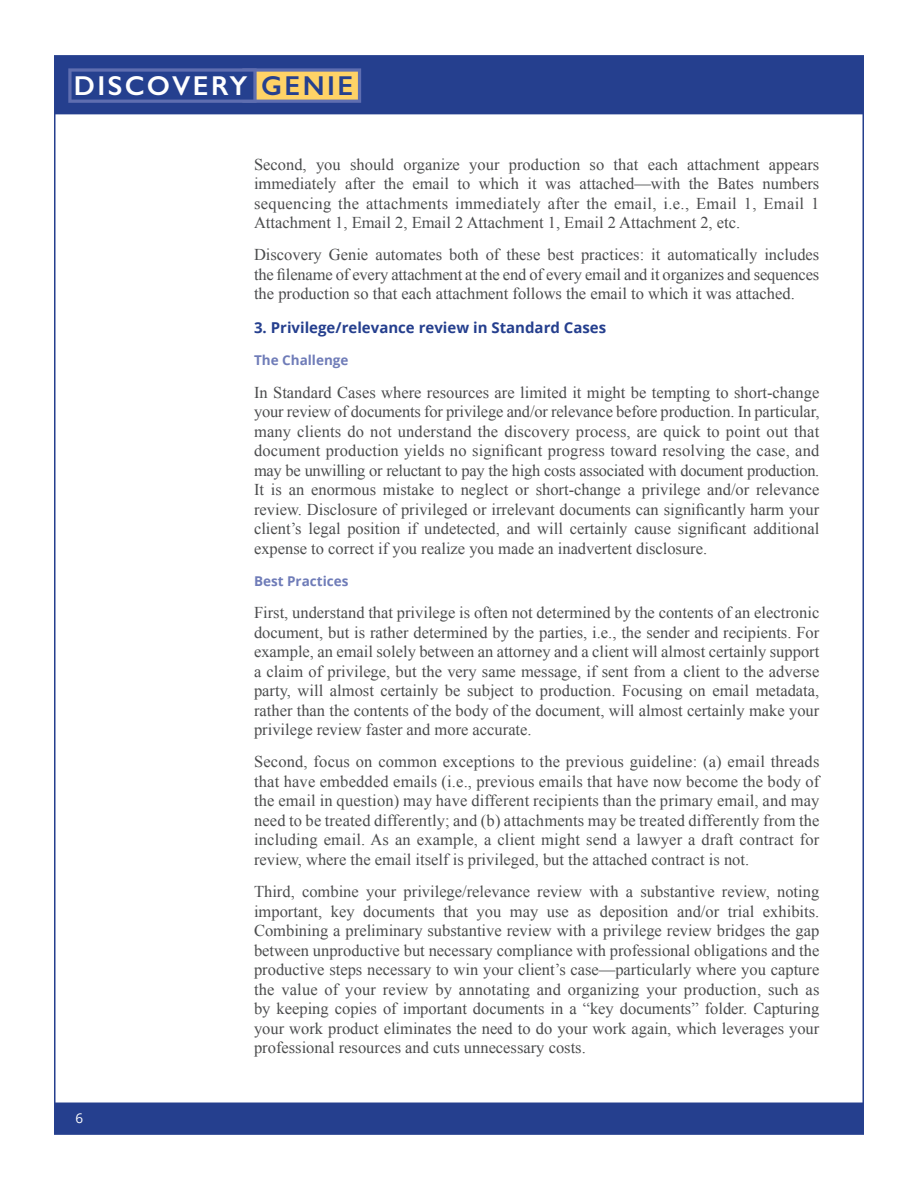
<style>
.page{position:relative;width:918px;height:1188px;background:#fff}
.page>*{position:absolute;margin:0;border:0;box-sizing:border-box;transform-origin:0 0}
.t1{font:600 27.45px "Gill Sans";letter-spacing:.09em;color:#fff}
.t2{font:16.5px/19.5px "Times New Roman";color:#4b4c4d;text-align:justify}
.Section_Header{font:700 15px "Open Sans";color:#253f8e}
.Best_Practice_Subhea{font:700 13.5px "Open Sans";color:#6f7cb8}
.t3{font:13.5px "Open Sans";color:#fff}
.s1{color:#25408f}
</style>
<div class="page">
<div style="left:54px;top:56px;width:810px;height:58px;background:#253f8e"></div>
<svg style="left:68px;top:68px;width:293px;height:35px"></svg>
<div style="left:54px;top:1103px;width:810px;height:31px;background:#253f8e"></div>
<h1 class="t1" style="left:74px;top:69px;width:281px">DISCOVERY <span class="s1">GENIE</span></h1>
<p class="t3" style="left:75px;top:1109px;width:9px">6</p>
<p class="t2" style="left:254px;top:154px;width:567px">Second, you should organize your production so that each attachment appears immediately after the email to which it was attached—with the Bates numbers sequencing the attachments immediately after the email, i.e., Email 1, Email 1<br>Attachment 1, Email 2, Email 2 Attachment 1, Email 2 Attachment 2, etc.</p>
<p class="t2" style="left:254px;top:245px;width:567px">Discovery Genie automates both of these best practices: it automatically includes the filename of every attachment at the end of every email and it organizes and sequences the production so that each attachment follows the email to which it was attached.</p>
<p class="Section_Header" style="left:254px;top:317px;width:354px">3. Privilege/relevance review in Standard Cases</p>
<p class="Best_Practice_Subhea" style="left:254px;top:351px;width:96px">The Challenge</p>
<p class="t2" style="left:254px;top:382px;width:567px">In Standard Cases where resources are limited it might be tempting to short-change your review of documents for privilege and/or relevance before production. In particular, many clients do not understand the discovery process, are quick to point out that document production yields no significant progress toward resolving the case, and may be unwilling or reluctant to pay the high costs associated with document production.<br>It is an enormous mistake to neglect or short-change a privilege and/or relevance review. Disclosure of privileged or irrelevant documents can significantly harm your client’s legal position if undetected, and will certainly cause significant additional expense to correct if you realize you made an inadvertent disclosure.</p>
<p class="Best_Practice_Subhea" style="left:254px;top:571px;width:96px">Best Practices</p>
<p class="t2" style="left:254px;top:603px;width:567px">First, understand that privilege is often not determined by the contents of an electronic document, but is rather determined by the parties, i.e., the sender and recipients. For example, an email solely between an attorney and a client will almost certainly support a claim of privilege, but the very same message, if sent from a client to the adverse party, will almost certainly be subject to production. Focusing on email metadata, rather than the contents of the body of the document, will almost certainly make your privilege review faster and more accurate.</p>
<p class="t2" style="left:254px;top:752px;width:567px">Second, focus on common exceptions to the previous guideline: (a) email threads that have embedded emails (i.e., previous emails that have now become the body of the email in question) may have different recipients than the primary email, and may need to be treated differently; and (b) attachments may be treated differently from the including email. As an example, a client might send a lawyer a draft contract for review, where the email itself is privileged, but the attached contract is not.</p>
<p class="t2" style="left:254px;top:882px;width:567px">Third, combine your privilege/relevance review with a substantive review, noting important, key documents that you may use as deposition and/or trial exhibits.<br>Combining a preliminary substantive review with a privilege review bridges the gap between unproductive but necessary compliance with professional obligations and the productive steps necessary to win your client’s case—particularly where you capture the value of your review by annotating and organizing your production, such as by keeping copies of important documents in a “key documents” folder. Capturing your work product eliminates the need to do your work again, which leverages your professional resources and cuts unnecessary costs.</p>
</div>
